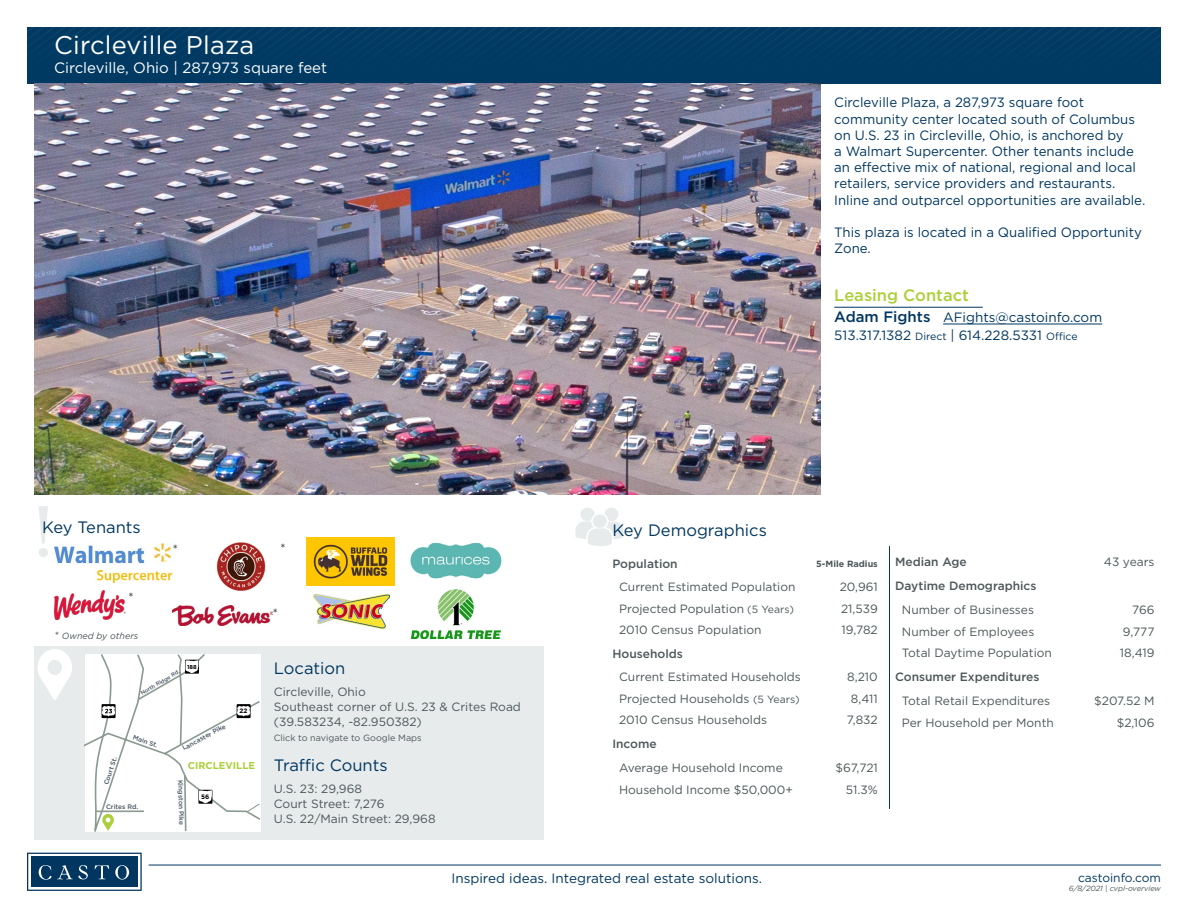
<style>
.page{position:relative;width:1188px;height:918px;background:#fff}
.page>*{position:absolute;margin:0;border:0;box-sizing:border-box;transform-origin:0 0}
.t1{font:25.5px "Gotham";letter-spacing:.01em;color:#fff}
.t2{font:16.5px "Gotham";color:#003660}
.t3{font:500 16.5px "Gotham";color:#abd039}
.t4{font:15px "Gotham";color:#fff}
.t5{font:13.5px/16.2px "Gotham";color:#003660}
.t6{font:12px/15px "Gotham";color:#4c5759}
.t7{font:500 12px "Gotham";color:#4c5759}
.t8{font:12px "Gotham";color:#003660}
.t9{font:500 11.85px "Gotham";color:#4c5759}
.t10{font:700 9.9px "Gotham";color:#abd039}
.t11{font:9px "Gotham";color:#4c5759}
.t12{font:italic 9px "Gotham";color:#4c5759}
.t13{font:700 9px "Gotham";color:#4c5759}
.t14{font:italic 7.5px "Gotham";color:#4c5759}
.t15{font:500 6.6px "Gotham";color:#455560}
.t16{font:700 6.45px "Gotham";color:#000}
.t17{font:700 5.7px "Gotham";color:#000}
.t18{font:500 5.55px "Gotham";color:#455560}
.s1{font-weight:500;font-size:15px}
.s2{font-size:10.5px}
</style>
<div class="page">
<div style="left:27px;top:27px;width:1134px;height:56px;background:#003a63"></div>
<svg style="left:27px;top:27px;width:1134px;height:15px"></svg>
<svg style="left:27px;top:853px;width:115px;height:38px"></svg>
<hr style="left:149px;top:865px;width:1012px;height:1px;background:#003660">
<div style="left:34px;top:646px;width:510px;height:194px;background:#e7ebec"></div>
<svg style="left:37px;top:649px;width:35px;height:51px"></svg>
<hr style="left:943px;top:324px;width:159px;height:1px;background:#003660">
<hr style="left:834px;top:307px;width:149px;height:1px;background:#003660">
<svg style="left:85px;top:654px;width:175px;height:178px;background:#f8f9f8"></svg>
<svg style="left:575px;top:508px;width:48px;height:38px"></svg>
<hr style="left:889px;top:546px;width:1px;height:263px;background:#003660">
<svg style="left:39px;top:506px;width:9px;height:51px"></svg>
<img style="left:34px;top:83px;width:787px;height:412px">
<img style="left:410px;top:542px;width:92px;height:37px">
<img style="left:411px;top:589px;width:90px;height:49px">
<img style="left:307px;top:537px;width:87px;height:49px">
<img style="left:173px;top:606px;width:100px;height:19px">
<img style="left:54px;top:542px;width:119px;height:41px">
<img style="left:54px;top:590px;width:72px;height:30px">
<img style="left:216px;top:542px;width:50px;height:48px">
<img style="left:313px;top:595px;width:76px;height:34px">
<h1 class="t1" style="left:54px;top:29px;width:202px">Circleville Plaza</h1>
<p class="t4" style="left:54px;top:58px;width:275px">Circleville, Ohio | 287,973 square feet</p>
<p class="t5" style="left:834px;top:94px;width:312px">Circleville Plaza, a 287,973 square foot community center located south of Columbus on U.S. 23 in Circleville, Ohio, is anchored by<br>a Walmart Supercenter. Other tenants include an effective mix of national, regional and local retailers, service providers and restaurants.<br>Inline and outparcel opportunities are available.</p>
<p class="t5" style="left:834px;top:224px;width:309px">This plaza is located in a Qualified Opportunity<br>Zone.</p>
<h2 class="t3" style="left:834px;top:285px;width:136px">Leasing Contact</h2>
<p class="t5" style="left:834px;top:308px;width:269px;line-height:18px"><span class="s1">Adam Fights</span> AFights@castoinfo.com<br>513.317.1382 <span class="s2">Direct</span> | 614.228.5331 <span class="s2">Office</span></p>
<h2 class="t2" style="left:42px;top:516px;width:100px">Key Tenants</h2>
<h2 class="t2" style="left:613px;top:519px;width:156px">Key Demographics</h2>
<p class="t9" style="left:173px;top:541px;width:7px">*</p>
<p class="t9" style="left:280px;top:540px;width:7px">*</p>
<p class="t9" style="left:128px;top:589px;width:7px">*</p>
<p class="t12" style="left:54px;top:630px;width:86px"><span class="s2">*</span> Owned by others</p>
<p class="t17" style="left:187px;top:663px;width:11px">188</p>
<p class="t18" style="left:139px;top:690px;width:46px;rotate:-30deg">North Ridge Rd.</p>
<p class="t15" style="left:135px;top:733px;width:28px;rotate:20deg">Main St.</p>
<p class="t15" style="left:181px;top:745px;width:50px;rotate:-28deg">Lancaster Pike</p>
<p class="t16" style="left:240px;top:707px;width:9px">22</p>
<p class="t15" style="left:102px;top:783px;width:31px;rotate:-72deg">Court St.</p>
<p class="t15" style="left:106px;top:802px;width:34px">Crites Rd.</p>
<p class="t10" style="left:188px;top:759px;width:69px">CIRCLEVILLE</p>
<p class="t15" style="left:185px;top:780px;width:47px;rotate:89deg">Kingston Pike</p>
<p class="t16" style="left:201px;top:792px;width:10px">56</p>
<p class="t9" style="left:273px;top:605px;width:7px">*</p>
<h2 class="t2" style="left:274px;top:657px;width:73px">Location</h2>
<p class="t6" style="left:274px;top:684px;width:249px">Circleville, Ohio<br>Southeast corner of U.S. 23 &amp; Crites Road (39.583234, -82.950382)</p>
<p class="t11" style="left:274px;top:732px;width:149px">Click to navigate to Google Maps</p>
<h2 class="t2" style="left:274px;top:755px;width:115px">Traffic Counts</h2>
<p class="t6" style="left:274px;top:781px;width:163px">U.S. 23: 29,968<br>Court Street: 7,276<br>U.S. 22/Main Street: 29,968</p>
<p class="t7" style="left:612px;top:556px;width:67px">Population</p>
<p class="t13" style="left:816px;top:558px;width:63px">5-Mile Radius</p>
<p class="t6" style="left:619px;top:579px;width:178px">Current Estimated Population</p>
<p class="t6" style="left:840px;top:579px;width:40px">20,961</p>
<p class="t6" style="left:619px;top:601px;width:176px">Projected Population <span class="s2">(5 Years)</span></p>
<p class="t6" style="left:841px;top:601px;width:38px">21,539</p>
<p class="t6" style="left:619px;top:622px;width:144px">2010 Census Population</p>
<p class="t6" style="left:841px;top:622px;width:38px">19,782</p>
<p class="t7" style="left:612px;top:646px;width:72px">Households</p>
<p class="t6" style="left:619px;top:669px;width:183px">Current Estimated Households</p>
<p class="t6" style="left:847px;top:669px;width:32px">8,210</p>
<p class="t6" style="left:619px;top:691px;width:182px">Projected Households <span class="s2">(5 Years)</span></p>
<p class="t6" style="left:851px;top:691px;width:28px">8,411</p>
<p class="t6" style="left:619px;top:712px;width:149px">2010 Census Households</p>
<p class="t6" style="left:847px;top:712px;width:32px">7,832</p>
<p class="t7" style="left:612px;top:736px;width:46px">Income</p>
<p class="t6" style="left:619px;top:760px;width:165px">Average Household Income</p>
<p class="t6" style="left:836px;top:760px;width:44px">$67,721</p>
<p class="t6" style="left:619px;top:782px;width:175px">Household Income $50,000+</p>
<p class="t6" style="left:846px;top:782px;width:33px">51.3%</p>
<p class="t7" style="left:895px;top:554px;width:73px">Median Age</p>
<p class="t6" style="left:1104px;top:554px;width:52px">43 years</p>
<p class="t7" style="left:895px;top:578px;width:143px">Daytime Demographics</p>
<p class="t6" style="left:902px;top:602px;width:134px">Number of Businesses</p>
<p class="t6" style="left:1132px;top:602px;width:24px">766</p>
<p class="t6" style="left:902px;top:624px;width:134px">Number of Employees</p>
<p class="t6" style="left:1123px;top:624px;width:33px">9,777</p>
<p class="t6" style="left:902px;top:645px;width:152px">Total Daytime Population</p>
<p class="t6" style="left:1120px;top:645px;width:36px">18,419</p>
<p class="t7" style="left:895px;top:669px;width:146px">Consumer Expenditures</p>
<p class="t6" style="left:902px;top:693px;width:150px">Total Retail Expenditures</p>
<p class="t6" style="left:1094px;top:693px;width:62px">$207.52 M</p>
<p class="t6" style="left:902px;top:715px;width:154px">Per Household per Month</p>
<p class="t6" style="left:1117px;top:715px;width:39px">$2,106</p>
<p class="t5" style="left:452px;top:870px;width:312px">Inspired ideas. Integrated real estate solutions.</p>
<p class="t8" style="left:1078px;top:870px;width:84px">castoinfo.com</p>
<p class="t14" style="left:1069px;top:884px;width:94px">6/8/2021 | cvpl-overview</p>
</div>
